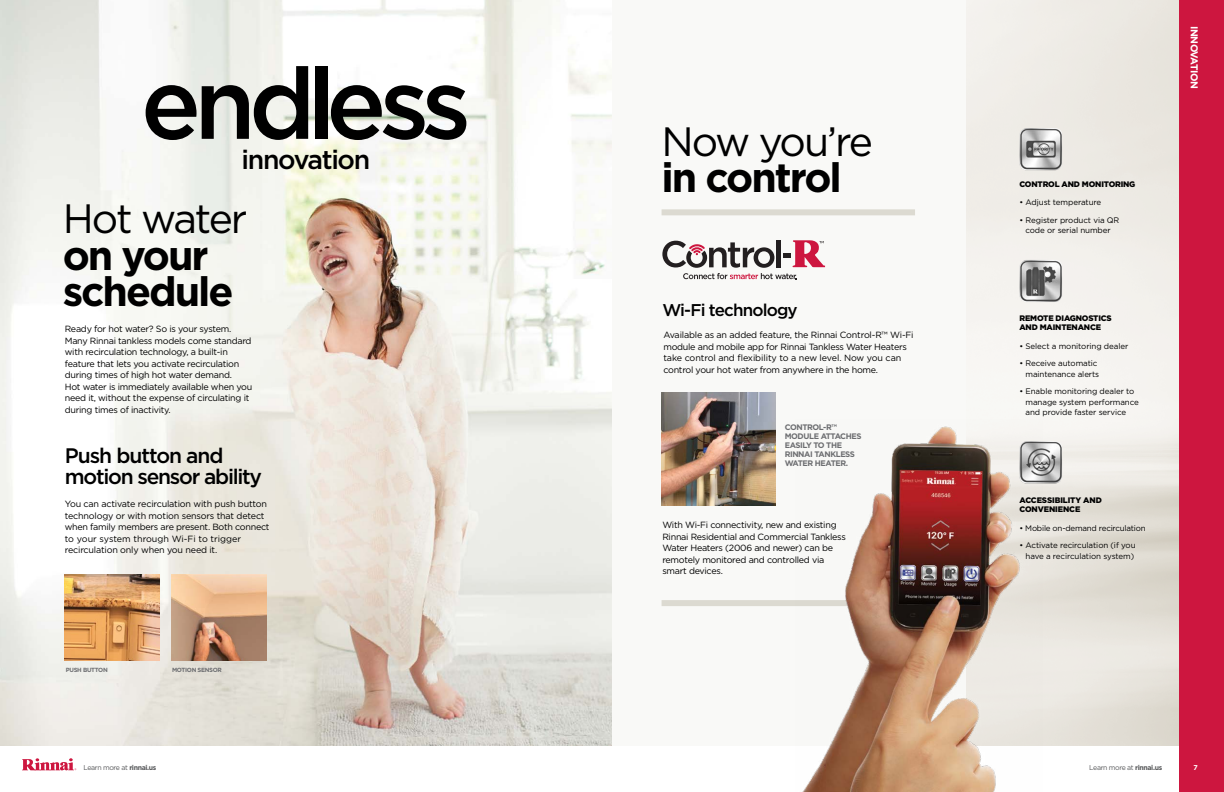
<style>
.page{position:relative;width:1224px;height:792px;background:#fff}
.page>*{position:absolute;margin:0;border:0;box-sizing:border-box;transform-origin:0 0}
.t1{font:500 99.6px "Gotham";letter-spacing:-.075em;color:#000}
.t2{font:700 41px/36.5px "Gotham";letter-spacing:-.05em;color:#000}
.t3{font:41px "Gotham";letter-spacing:-.055em;color:#000}
.t4{font:500 26.7px "Gotham";letter-spacing:-.05em;color:#000}
.t5{font:500 21px/21px "Gotham";letter-spacing:-.06em;color:#000}
.t6{font:500 17px "Gotham";letter-spacing:-.05em;color:#000}
.t7{font:700 10px "Gotham";letter-spacing:-.05em;color:#fff}
.t8{font:9px/11.5px "Gotham";letter-spacing:-.03em;color:#000}
.t9{font:8px/10.5px "Gotham";letter-spacing:-.01em;color:#000;text-align:center}
.t10{font:900 8px/9.5px "Gotham";letter-spacing:-.02em;color:#000}
.t11{font:700 8px/9px "Gotham";letter-spacing:-.05em;color:#6d6e71}
.t12{font:7px "Gotham";letter-spacing:-.05em;color:#58595b}
.t13{font:700 7px "Gotham";color:#fff}
.t14{font:700 6px "Gotham";letter-spacing:-.05em;color:#6d6e71}
.s1{font-weight:700}
</style>
<div class="page">
<svg style="left:22px;top:758px;width:54px;height:12px"></svg>
<div style="left:612px;top:0;width:370px;height:745px;background:#f9f9f7"></div>
<img style="left:0;top:0;width:612px;height:745px">
<div style="left:1179px;top:0;width:45px;height:792px;background:#cd163f"></div>
<svg style="left:662px;top:240px;width:163px;height:39px"></svg>
<img style="left:1019px;top:128px;width:43px;height:42px">
<img style="left:1019px;top:260px;width:43px;height:42px">
<img style="left:1042px;top:441px;width:20px;height:42px">
<div style="left:662px;top:209px;width:253px;height:6px;background:#dcdad1"></div>
<img style="left:172px;top:575px;width:94px;height:86px">
<img style="left:65px;top:575px;width:94px;height:86px">
<img style="left:662px;top:393px;width:114px;height:112px">
<div style="left:662px;top:600px;width:253px;height:6px;background:#dcdad1"></div>
<img style="left:802px;top:419px;width:240px;height:373px">
<h1 class="t1" style="left:141px;top:47px;width:332px">endless</h1>
<h3 class="t4" style="left:242px;top:144px;width:130px">innovation</h3>
<h2 class="t3" style="left:63px;top:196px;width:186px">Hot water</h2>
<h2 class="t2" style="left:63px;top:236px;width:172px">on your schedule</h2>
<p class="t8" style="left:65px;top:323px;width:189px">Ready for hot water? So is your system.<br>Many Rinnai tankless models come standard with recirculation technology, a built-in feature that lets you activate recirculation during times of high hot water demand.<br>Hot water is immediately available when you need it, without the expense of circulating it during times of inactivity.</p>
<h3 class="t5" style="left:65px;top:445px;width:199px">Push button and motion sensor ability</h3>
<p class="t8" style="left:65px;top:498px;width:206px">You can activate recirculation with push button technology or with motion sensors that detect when family members are present. Both connect to your system through Wi-Fi to trigger recirculation only when you need it.</p>
<p class="t14" style="left:66px;top:666px;width:44px">PUSH BUTTON</p>
<p class="t14" style="left:172px;top:666px;width:51px">MOTION SENSOR</p>
<h2 class="t3" style="left:662px;top:118px;width:213px">Now you’re</h2>
<h2 class="t2" style="left:662px;top:158px;width:182px">in control</h2>
<h3 class="t6" style="left:662px;top:300px;width:137px">Wi-Fi technology</h3>
<p class="t8" style="left:663px;top:329px;width:252px">Available as an added feature, the Rinnai Control-R™ Wi-Fi module and mobile app for Rinnai Tankless Water Heaters take control and flexibility to a new level. Now you can control your hot water from anywhere in the home.</p>
<p class="t11" style="left:785px;top:422px;width:78px">CONTROL-R™<br>MODULE ATTACHES<br>EASILY TO THE<br>RINNAI TANKLESS<br>WATER HEATER.</p>
<p class="t8" style="left:662px;top:519px;width:185px">With Wi-Fi connectivity, new and existing Rinnai Residential and Commercial Tankless Water Heaters (2006 and newer) can be remotely monitored and controlled via smart devices.</p>
<p class="t10" style="left:1019px;top:179px;width:118px">CONTROL AND MONITORING</p>
<p class="t9" style="left:1019px;top:197px;width:83px">• Adjust temperature</p>
<p class="t9" style="left:1019px;top:215px;width:101px">• Register product via QR code or serial number</p>
<p class="t10" style="left:1019px;top:313px;width:94px">REMOTE DIAGNOSTICS<br>AND MAINTENANCE</p>
<p class="t9" style="left:1019px;top:340px;width:110px">• Select a monitoring dealer</p>
<p class="t9" style="left:1019px;top:358px;width:81px;text-align:right">• Receive automatic maintenance alerts</p>
<p class="t9" style="left:1026px;top:386px;width:115px;text-align:left;text-indent:-6px">• Enable monitoring dealer to manage system performance and provide faster service</p>
<p class="t10" style="left:1019px;top:495px;width:84px">ACCESSIBILITY AND<br>CONVENIENCE</p>
<p class="t9" style="left:1019px;top:522px;width:128px">• Mobile on-demand recirculation</p>
<p class="t9" style="left:1019px;top:540px;width:118px">• Activate recirculation (if you have a recirculation system)</p>
<p class="t7" style="left:1200px;top:26px;width:64px;rotate:90deg">INNOVATION</p>
<p class="t12" style="left:84px;top:764px;width:74px">Learn more at <span class="s1">rinnai.us</span></p>
<p class="t12" style="left:1089px;top:764px;width:74px">Learn more at <span class="s1">rinnai.us</span></p>
<p class="t13" style="left:1194px;top:764px;width:6px">7</p>
</div>
